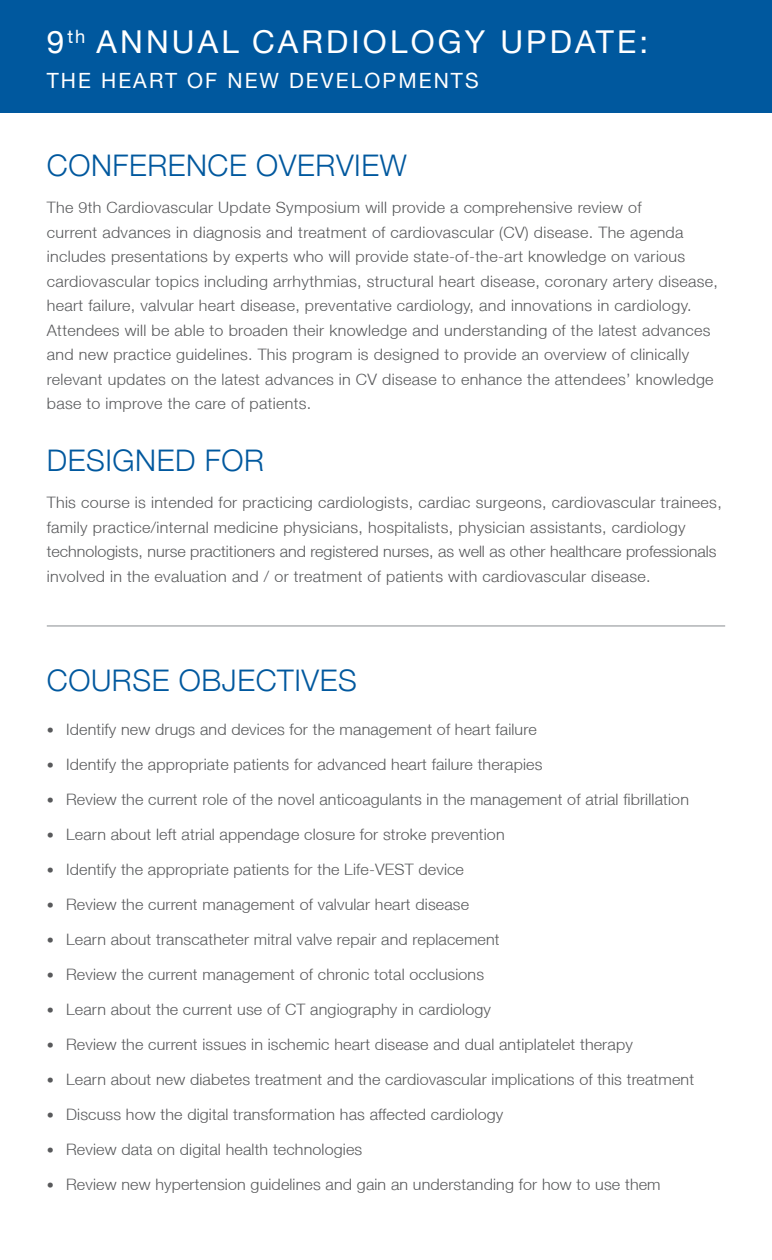
<style>
.page{position:relative;width:772px;height:1260px;background:#fff}
.page>*{position:absolute;margin:0;border:0;box-sizing:border-box;transform-origin:0 0}
.t1{font:31.5px "Helvetica Neue LT";letter-spacing:.1em;color:#fff}
.t2{font:300 29.75px "Helvetica Neue";letter-spacing:.02em;color:#00589e}
.t3{font:21px "Helvetica Neue LT";letter-spacing:.1em;color:#fff}
.t4{font:300 15.75px/24.5px "Helvetica Neue LT";letter-spacing:.01em;color:#58595b}
.s1{font-size:14px}
</style>
<div class="page">
<div style="left:0;top:0;width:772px;height:112px;background:#00589e"></div>
<hr style="left:47px;top:626px;width:678px;height:1px;background:#898d90">
<h1 class="t1" style="left:47px;top:23px;width:603px">9<sup>th</sup> ANNUAL CARDIOLOGY UPDATE:</h1>
<h3 class="t3" style="left:47px;top:68px;width:433px">THE HEART OF NEW DEVELOPMENTS</h3>
<h2 class="t2" style="left:47px;top:142px;width:361px">CONFERENCE OVERVIEW</h2>
<p class="t4" style="left:47px;top:195px;width:672px">The 9th Cardiovascular Update Symposium will provide a comprehensive review of<br>current advances in diagnosis and treatment of cardiovascular (CV) disease. The agenda includes presentations by experts who will provide state-of-the-art knowledge on various cardiovascular topics including arrhythmias, structural heart disease, coronary artery disease, heart failure, valvular heart disease, preventative cardiology, and innovations in cardiology.<br>Attendees will be able to broaden their knowledge and understanding of the latest advances and new practice guidelines. This program is designed to provide an overview of clinically relevant updates on the latest advances in CV disease to enhance the attendees’ knowledge base to improve the care of patients.</p>
<h2 class="t2" style="left:47px;top:437px;width:219px">DESIGNED FOR</h2>
<p class="t4" style="left:47px;top:490px;width:676px">This course is intended for practicing cardiologists, cardiac surgeons, cardiovascular trainees, family practice/internal medicine physicians, hospitalists, physician assistants, cardiology technologists, nurse practitioners and registered nurses, as well as other healthcare professionals involved in the evaluation and / or treatment of patients with cardiovascular disease.</p>
<h2 class="t2" style="left:47px;top:657px;width:311px">COURSE OBJECTIVES</h2>
<p class="t4" style="left:47px;top:717px;width:491px"><span class="s1">•</span> Identify new drugs and devices for the management of heart failure</p>
<p class="t4" style="left:47px;top:752px;width:497px"><span class="s1">•</span> Identify the appropriate patients for advanced heart failure therapies</p>
<p class="t4" style="left:47px;top:787px;width:643px"><span class="s1">•</span> Review the current role of the novel anticoagulants in the management of atrial fibrillation</p>
<p class="t4" style="left:47px;top:822px;width:459px"><span class="s1">•</span> Learn about left atrial appendage closure for stroke prevention</p>
<p class="t4" style="left:47px;top:857px;width:419px"><span class="s1">•</span> Identify the appropriate patients for the Life-VEST device</p>
<p class="t4" style="left:47px;top:892px;width:424px"><span class="s1">•</span> Review the current management of valvular heart disease</p>
<p class="t4" style="left:47px;top:927px;width:454px"><span class="s1">•</span> Learn about transcatheter mitral valve repair and replacement</p>
<p class="t4" style="left:47px;top:962px;width:439px"><span class="s1">•</span> Review the current management of chronic total occlusions</p>
<p class="t4" style="left:47px;top:997px;width:446px"><span class="s1">•</span> Learn about the current use of CT angiography in cardiology</p>
<p class="t4" style="left:47px;top:1032px;width:587px"><span class="s1">•</span> Review the current issues in ischemic heart disease and dual antiplatelet therapy</p>
<p class="t4" style="left:47px;top:1067px;width:649px"><span class="s1">•</span> Learn about new diabetes treatment and the cardiovascular implications of this treatment</p>
<p class="t4" style="left:47px;top:1102px;width:458px"><span class="s1">•</span> Discuss how the digital transformation has affected cardiology</p>
<p class="t4" style="left:47px;top:1137px;width:317px"><span class="s1">•</span> Review data on digital health technologies</p>
<p class="t4" style="left:47px;top:1172px;width:615px"><span class="s1">•</span> Review new hypertension guidelines and gain an understanding for how to use them</p>
</div>
